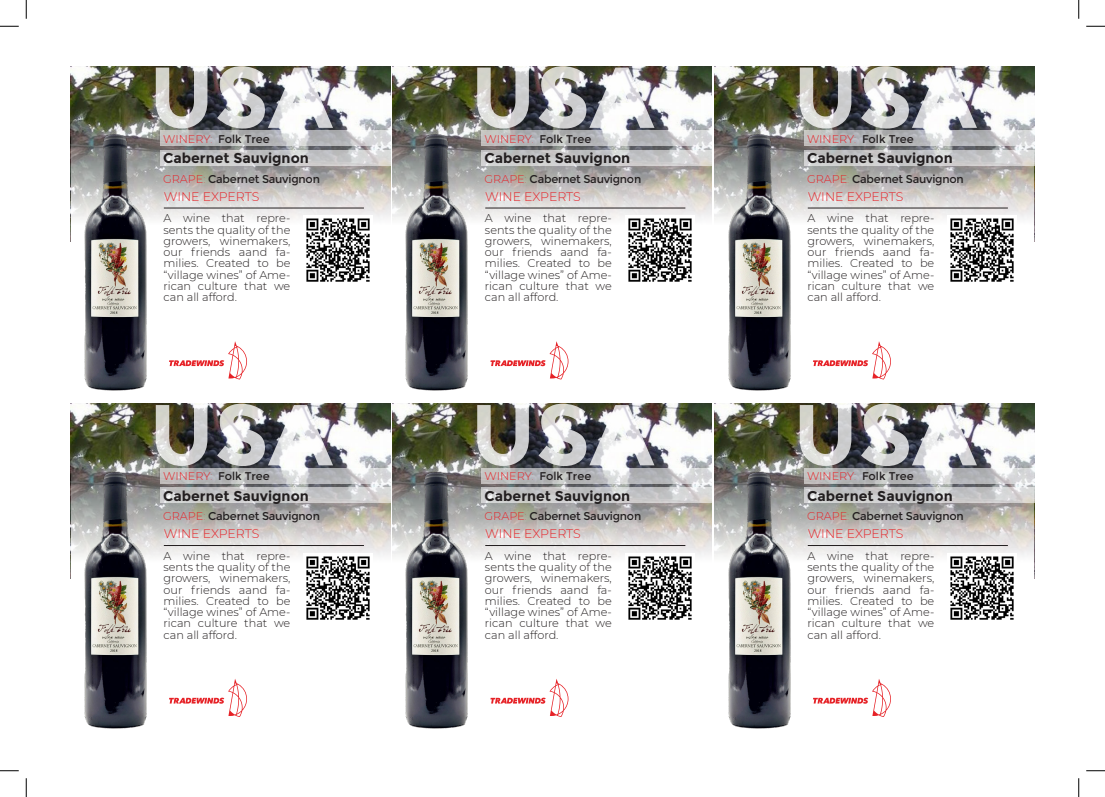
<style>
.page{position:relative;width:1105px;height:797px;background:#fff}
.page>*{position:absolute;margin:0;border:0;box-sizing:border-box;transform-origin:0 0}
.t1{font:700 14.12px "Montserrat";color:#231f20}
.t2{font:300 12.5px "Montserrat";letter-spacing:-.01em;color:#e62227}
.t3{font:300 11.25px/11.2px "Montserrat";color:#231f20;text-align:justify}
.t4{font:11.25px "Montserrat";letter-spacing:-.02em;color:#231f20}
.t5{font:11.25px "Montserrat";color:#231f20}
.s1{font-weight:300;color:#e62227}
.s2{font-weight:100;color:#e62227}
</style>
<div class="page">
<img style="left:71px;top:66px;width:319px;height:34px">
<svg style="left:71px;top:100px;width:319px;height:120px;background:#b5b4af"></svg>
<img style="left:73px;top:133px;width:84px;height:258px">
<hr style="left:164px;top:208px;width:200px;height:1px;background:#231f20">
<img style="left:156px;top:66px;width:177px;height:63px">
<svg style="left:160px;top:130px;width:230px;height:16px;background:#c1c2c4"></svg>
<svg style="left:160px;top:150px;width:230px;height:15px;background:#cacacb"></svg>
<img style="left:304px;top:216px;width:69px;height:66px">
<svg style="left:169px;top:341px;width:78px;height:38px"></svg>
<img style="left:71px;top:404px;width:319px;height:33px">
<svg style="left:71px;top:437px;width:319px;height:120px;background:#b5b4af"></svg>
<img style="left:73px;top:470px;width:84px;height:259px">
<hr style="left:164px;top:545px;width:200px;height:1px;background:#231f20">
<img style="left:156px;top:403px;width:177px;height:63px">
<svg style="left:160px;top:468px;width:230px;height:16px;background:#c1c2c4"></svg>
<svg style="left:160px;top:487px;width:230px;height:16px;background:#cacacb"></svg>
<img style="left:304px;top:553px;width:69px;height:67px">
<svg style="left:169px;top:679px;width:78px;height:38px"></svg>
<img style="left:392px;top:66px;width:320px;height:34px">
<svg style="left:392px;top:100px;width:320px;height:120px;background:#b5b4af"></svg>
<img style="left:395px;top:133px;width:83px;height:258px">
<hr style="left:485px;top:208px;width:200px;height:1px;background:#231f20">
<img style="left:477px;top:66px;width:177px;height:63px">
<svg style="left:482px;top:130px;width:230px;height:16px;background:#c2c2c4"></svg>
<svg style="left:482px;top:150px;width:230px;height:15px;background:#cacacb"></svg>
<img style="left:625px;top:216px;width:69px;height:66px">
<svg style="left:490px;top:341px;width:78px;height:38px"></svg>
<img style="left:392px;top:404px;width:320px;height:33px">
<svg style="left:392px;top:437px;width:320px;height:120px;background:#b5b4af"></svg>
<img style="left:395px;top:470px;width:83px;height:259px">
<hr style="left:485px;top:545px;width:200px;height:1px;background:#231f20">
<img style="left:477px;top:403px;width:177px;height:63px">
<svg style="left:482px;top:468px;width:230px;height:16px;background:#c1c2c4"></svg>
<svg style="left:482px;top:487px;width:230px;height:16px;background:#cacacb"></svg>
<img style="left:625px;top:553px;width:69px;height:67px">
<svg style="left:490px;top:679px;width:78px;height:38px"></svg>
<img style="left:715px;top:66px;width:319px;height:34px">
<svg style="left:715px;top:100px;width:319px;height:120px;background:#b5b4af"></svg>
<img style="left:717px;top:133px;width:84px;height:258px">
<hr style="left:808px;top:208px;width:200px;height:1px;background:#231f20">
<img style="left:800px;top:66px;width:177px;height:63px">
<svg style="left:804px;top:130px;width:230px;height:16px;background:#c1c2c4"></svg>
<svg style="left:804px;top:150px;width:230px;height:15px;background:#cacacb"></svg>
<img style="left:948px;top:216px;width:69px;height:66px">
<svg style="left:813px;top:341px;width:78px;height:38px"></svg>
<img style="left:715px;top:404px;width:319px;height:33px">
<svg style="left:715px;top:437px;width:319px;height:120px;background:#b5b4af"></svg>
<img style="left:717px;top:470px;width:84px;height:259px">
<hr style="left:808px;top:545px;width:200px;height:1px;background:#231f20">
<img style="left:800px;top:403px;width:177px;height:63px">
<svg style="left:804px;top:468px;width:230px;height:16px;background:#c1c2c4"></svg>
<svg style="left:804px;top:487px;width:230px;height:16px;background:#cacacb"></svg>
<img style="left:948px;top:553px;width:69px;height:67px">
<svg style="left:813px;top:679px;width:78px;height:38px"></svg>
<svg style="left:0;top:25px;width:19px;height:2px"></svg>
<svg style="left:1086px;top:25px;width:19px;height:2px"></svg>
<svg style="left:0;top:770px;width:19px;height:1px"></svg>
<svg style="left:1086px;top:770px;width:19px;height:1px"></svg>
<svg style="left:25px;top:0;width:2px;height:19px"></svg>
<svg style="left:25px;top:778px;width:2px;height:19px"></svg>
<svg style="left:1078px;top:0;width:1px;height:19px"></svg>
<svg style="left:1078px;top:778px;width:1px;height:19px"></svg>
<p class="t5" style="left:163px;top:132px;width:108px"><span class="s1">WINERY</span><span class="s2">:</span> Folk Tree</p>
<p class="t4" style="left:163px;top:172px;width:158px"><span class="s1">GRAPE</span><span class="s2">:</span> Cabernet Sauvignon</p>
<p class="t1" style="left:163px;top:150px;width:147px">Cabernet Sauvignon</p>
<p class="t5" style="left:485px;top:132px;width:108px"><span class="s1">WINERY</span><span class="s2">:</span> Folk Tree</p>
<p class="t4" style="left:485px;top:172px;width:158px"><span class="s1">GRAPE</span><span class="s2">:</span> Cabernet Sauvignon</p>
<p class="t1" style="left:485px;top:150px;width:147px">Cabernet Sauvignon</p>
<p class="t5" style="left:807px;top:132px;width:108px"><span class="s1">WINERY</span><span class="s2">:</span> Folk Tree</p>
<p class="t4" style="left:807px;top:172px;width:158px"><span class="s1">GRAPE</span><span class="s2">:</span> Cabernet Sauvignon</p>
<p class="t1" style="left:807px;top:150px;width:147px">Cabernet Sauvignon</p>
<p class="t2" style="left:164px;top:188px;width:97px">WINE EXPERTS</p>
<p class="t2" style="left:485px;top:188px;width:97px">WINE EXPERTS</p>
<p class="t2" style="left:808px;top:188px;width:97px">WINE EXPERTS</p>
<p class="t3" style="left:164px;top:212px;width:128px">A wine that repre&shy;sents the quality of the growers, winemakers, our friends aand fa&shy;milies. Created to be “village wines” of Ame&shy;rican culture that we can all afford.</p>
<p class="t3" style="left:485px;top:212px;width:128px">A wine that repre&shy;sents the quality of the growers, winemakers, our friends aand fa&shy;milies. Created to be “village wines” of Ame&shy;rican culture that we can all afford.</p>
<p class="t3" style="left:807px;top:212px;width:128px">A wine that repre&shy;sents the quality of the growers, winemakers, our friends aand fa&shy;milies. Created to be “village wines” of Ame&shy;rican culture that we can all afford.</p>
<p class="t5" style="left:163px;top:469px;width:108px"><span class="s1">WINERY</span><span class="s2">:</span> Folk Tree</p>
<p class="t4" style="left:163px;top:509px;width:158px"><span class="s1">GRAPE</span><span class="s2">:</span> Cabernet Sauvignon</p>
<p class="t1" style="left:163px;top:487px;width:147px">Cabernet Sauvignon</p>
<p class="t5" style="left:485px;top:469px;width:108px"><span class="s1">WINERY</span><span class="s2">:</span> Folk Tree</p>
<p class="t4" style="left:485px;top:509px;width:158px"><span class="s1">GRAPE</span><span class="s2">:</span> Cabernet Sauvignon</p>
<p class="t1" style="left:485px;top:487px;width:147px">Cabernet Sauvignon</p>
<p class="t5" style="left:807px;top:469px;width:108px"><span class="s1">WINERY</span><span class="s2">:</span> Folk Tree</p>
<p class="t4" style="left:807px;top:509px;width:158px"><span class="s1">GRAPE</span><span class="s2">:</span> Cabernet Sauvignon</p>
<p class="t1" style="left:807px;top:487px;width:147px">Cabernet Sauvignon</p>
<p class="t2" style="left:164px;top:525px;width:97px">WINE EXPERTS</p>
<p class="t2" style="left:485px;top:525px;width:97px">WINE EXPERTS</p>
<p class="t2" style="left:808px;top:525px;width:97px">WINE EXPERTS</p>
<p class="t3" style="left:164px;top:550px;width:128px">A wine that repre&shy;sents the quality of the growers, winemakers, our friends aand fa&shy;milies. Created to be “village wines” of Ame&shy;rican culture that we can all afford.</p>
<p class="t3" style="left:485px;top:550px;width:128px">A wine that repre&shy;sents the quality of the growers, winemakers, our friends aand fa&shy;milies. Created to be “village wines” of Ame&shy;rican culture that we can all afford.</p>
<p class="t3" style="left:807px;top:550px;width:128px">A wine that repre&shy;sents the quality of the growers, winemakers, our friends aand fa&shy;milies. Created to be “village wines” of Ame&shy;rican culture that we can all afford.</p>
</div>
